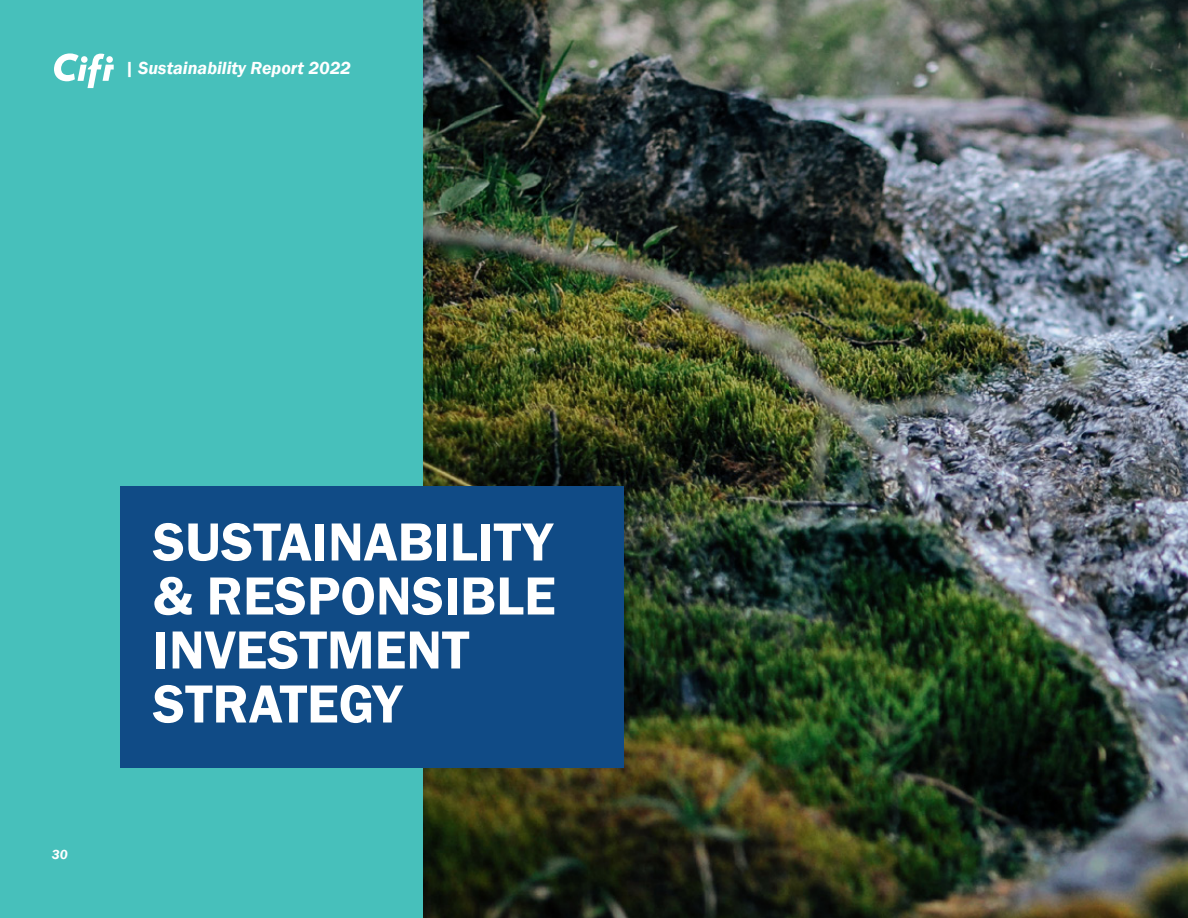
<style>
.page{position:relative;width:1188px;height:918px;background:#fff}
.page>*{position:absolute;margin:0;border:0;box-sizing:border-box;transform-origin:0 0}
.t1{font:600 55.5px/54px "Franklin Gothic";color:#fff}
.t2{font:italic 600 18px "Franklin Gothic";color:#fff}
.t3{font:italic 600 13.5px "Franklin Gothic";color:#fff}
</style>
<div class="page">
<img style="left:423px;top:0;width:765px;height:918px">
<div style="left:0;top:0;width:423px;height:918px;background:#47c0bb"></div>
<div style="left:121px;top:486px;width:503px;height:281px;background:#104b86"></div>
<svg style="left:54px;top:53px;width:60px;height:35px"></svg>
<p class="t2" style="left:125px;top:56px;width:228px">| Sustainability Report 2022</p>
<p class="t3" style="left:52px;top:846px;width:17px">30</p>
<p class="t1" style="left:153px;top:516px;width:404px">SUSTAINABILITY &amp; RESPONSIBLE<br>INVESTMENT<br>STRATEGY</p>
</div>
